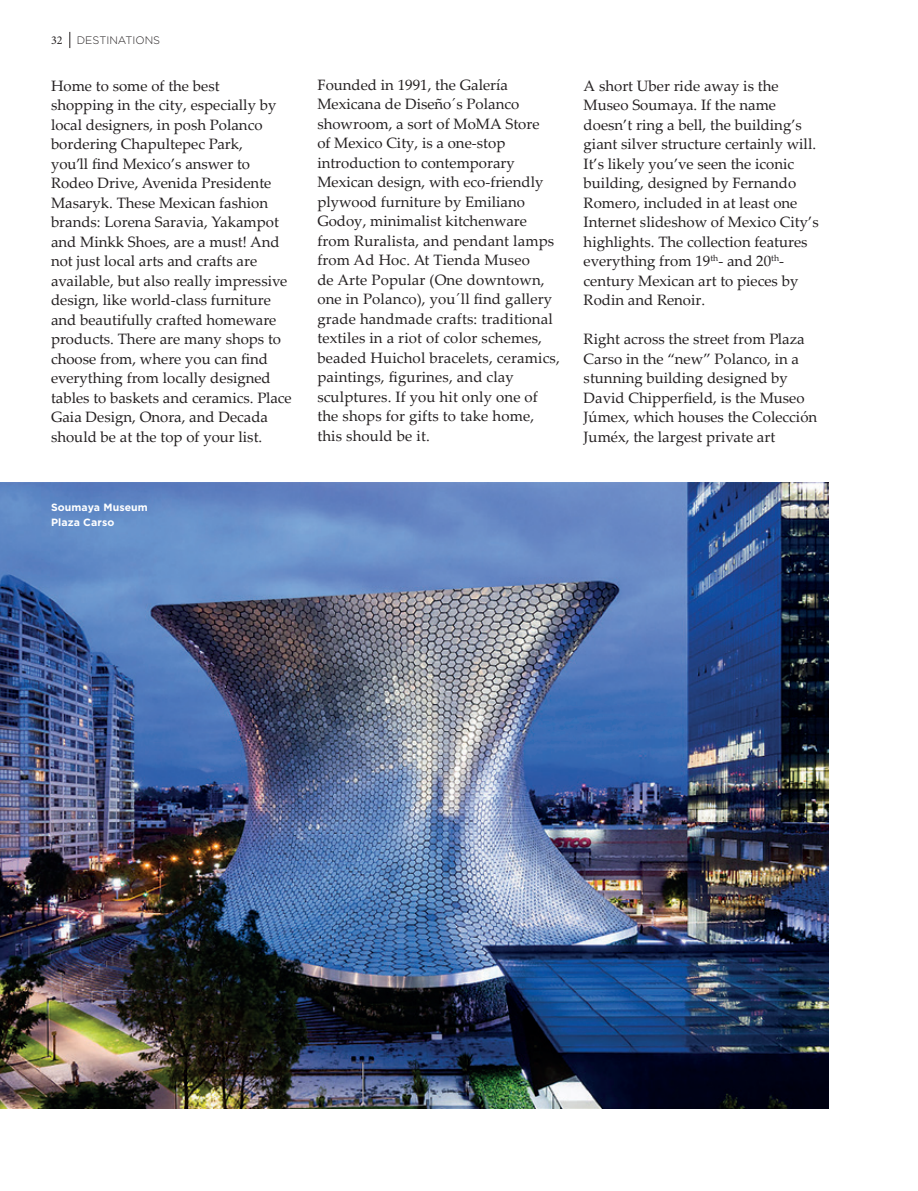
<style>
.page{position:relative;width:918px;height:1191px;background:#fff}
.page>*{position:absolute;margin:0;border:0;box-sizing:border-box;transform-origin:0 0}
.t1{font:15px/19.5px "Palatino Linotype";color:#231f20}
.t2{font:12px "Minion Pro";color:#231f20}
.t3{font:300 10.8px "Gotham";color:#231f20}
.t4{font:700 10.5px/15px "Gotham";letter-spacing:.01em;color:#fff}
</style>
<div class="page">
<svg style="left:70px;top:32px;width:1px;height:16px"></svg>
<img style="left:0;top:483px;width:829px;height:625px">
<p class="t3" style="left:77px;top:33px;width:85px">DESTINATIONS</p>
<p class="t2" style="left:51px;top:32px;width:13px">32</p>
<p class="t1" style="left:51px;top:75px;width:242px">Home to some of the best<br>shopping in the city, especially by local designers, in posh Polanco bordering Chapultepec Park,<br>you’ll find Mexico’s answer to<br>Rodeo Drive, Avenida Presidente<br>Masaryk. These Mexican fashion brands: Lorena Saravia, Yakampot and Minkk Shoes, are a must! And not just local arts and crafts are available, but also really impressive design, like world-class furniture and beautifully crafted homeware products. There are many shops to choose from, where you can find everything from locally designed tables to baskets and ceramics. Place<br>Gaia Design, Onora, and Decada should be at the top of your list.</p>
<p class="t1" style="left:317px;top:74px;width:244px">Founded in 1991, the Galería<br>Mexicana de Diseño´s Polanco showroom, a sort of MoMA Store<br>of Mexico City, is a one-stop introduction to contemporary<br>Mexican design, with eco-friendly plywood furniture by Emiliano<br>Godoy, minimalist kitchenware from Ruralista, and pendant lamps from Ad Hoc. At Tienda Museo<br>de Arte Popular (One downtown, one in Polanco), you´ll find gallery grade handmade crafts: traditional textiles in a riot of color schemes, beaded Huichol bracelets, ceramics, paintings, figurines, and clay sculptures. If you hit only one of the shops for gifts to take home, this should be it.</p>
<p class="t1" style="left:584px;top:75px;width:237px">A short Uber ride away is the<br>Museo Soumaya. If the name doesn’t ring a bell, the building’s giant silver structure certainly will.<br>It’s likely you’ve seen the iconic building, designed by Fernando<br>Romero, included in at least one<br>Internet slideshow of Mexico City’s highlights. The collection features everything from 19<sup>th</sup>- and 20<sup>th&shy;</sup>century Mexican art to pieces by<br>Rodin and Renoir.</p>
<p class="t1" style="left:584px;top:329px;width:235px">Right across the street from Plaza<br>Carso in the “new” Polanco, in a stunning building designed by<br>David Chipperfield, is the Museo<br>Júmex, which houses the Colección<br>Juméx, the largest private art</p>
<p class="t4" style="left:51px;top:499px;width:98px">Soumaya Museum<br>Plaza Carso</p>
</div>
